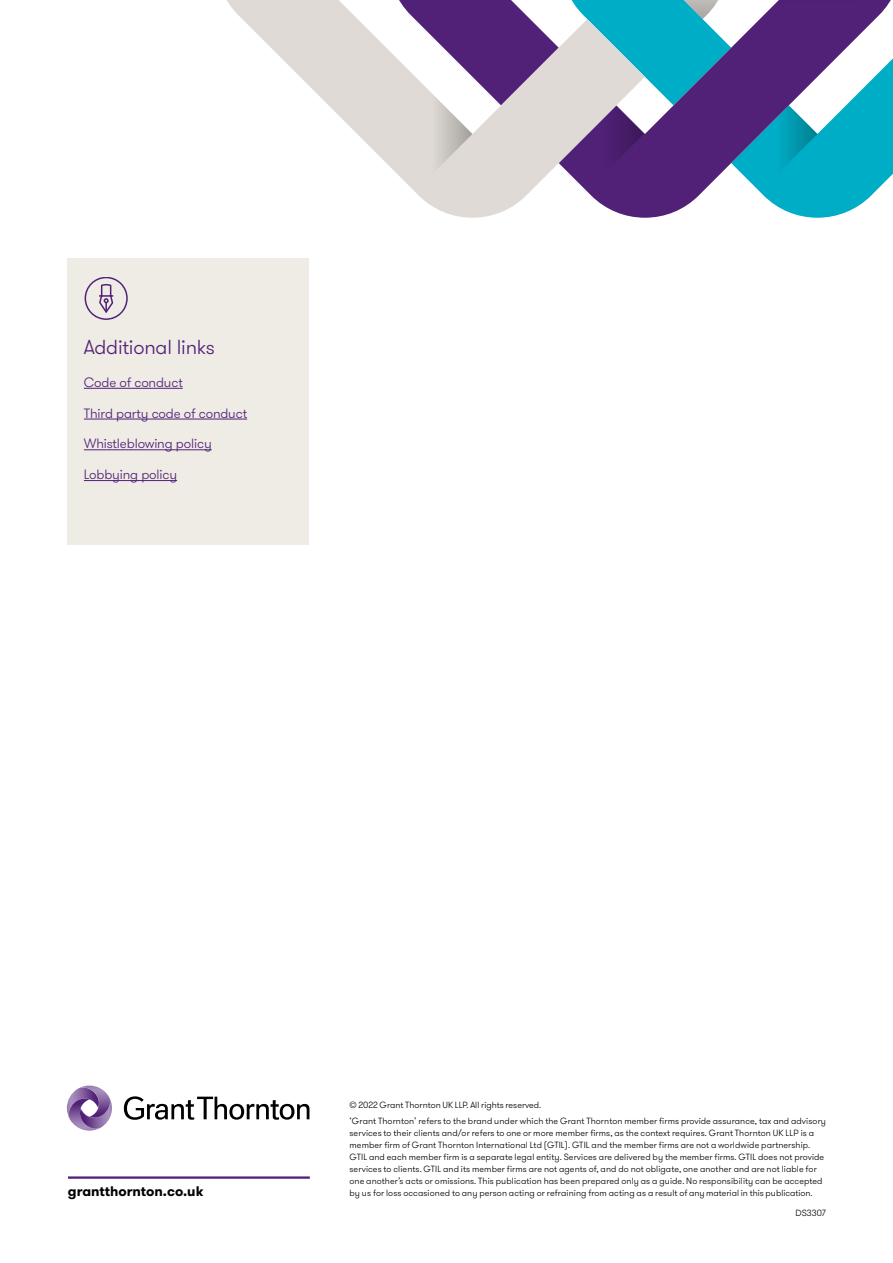
<style>
.page{position:relative;width:893px;height:1263px;background:#fff}
.page>*{position:absolute;margin:0;border:0;box-sizing:border-box;transform-origin:0 0}
.t1{font:300 20.25px "GT Walsheim Pro";letter-spacing:-.01em;color:#512178}
.t2{font:700 13.8px "GT Walsheim Pro";color:#000}
.t3{font:300 13.5px "GT Walsheim Pro";letter-spacing:-.01em;color:#512178}
.t4{font:300 9px/12px "GT Walsheim Pro";letter-spacing:.01em;color:#000}
</style>
<div class="page">
<svg style="left:645px;top:0;width:248px;height:218px"></svg>
<svg style="left:227px;top:0;width:418px;height:218px"></svg>
<svg style="left:760px;top:0;width:115px;height:19px;background:#5f3382"></svg>
<svg style="left:389px;top:0;width:342px;height:192px"></svg>
<div style="left:67px;top:258px;width:242px;height:286px;background:#efebe5"></div>
<hr style="left:84px;top:388px;width:99px;height:1px;background:#512178">
<hr style="left:84px;top:419px;width:163px;height:1px;background:#512178">
<hr style="left:84px;top:449px;width:128px;height:1px;background:#512178">
<hr style="left:84px;top:480px;width:93px;height:1px;background:#512178">
<svg style="left:85px;top:278px;width:43px;height:42px"></svg>
<hr style="left:68px;top:1176px;width:242px;height:3px;background:#512178">
<svg style="left:124px;top:1096px;width:185px;height:24px"></svg>
<svg style="left:66px;top:1085px;width:46px;height:46px"></svg>
<h1 class="t1" style="left:84px;top:334px;width:133px">Additional links</h1>
<h3 class="t3" style="left:84px;top:374px;width:100px">Code of conduct</h3>
<h3 class="t3" style="left:84px;top:404px;width:165px">Third party code of conduct</h3>
<h3 class="t3" style="left:84px;top:435px;width:129px">Whistleblowing policy</h3>
<h3 class="t3" style="left:84px;top:466px;width:95px">Lobbying policy</h3>
<h2 class="t2" style="left:68px;top:1182px;width:137px">grantthornton.co.uk</h2>
<p class="t4" style="left:349px;top:1097px;width:478px;line-height:16.2px">© 2022 Grant Thornton UK LLP. All rights reserved.<br>‘Grant Thornton’ refers to the brand under which the Grant Thornton member firms provide assurance, tax and advisory</p>
<p class="t4" style="left:349px;top:1127px;width:476px">services to their clients and/or refers to one or more member firms, as the context requires. Grant Thornton UK LLP is a member firm of Grant Thornton International Ltd (GTIL). GTIL and the member firms are not a worldwide partnership.<br>GTIL and each member firm is a separate legal entity. Services are delivered by the member firms. GTIL does not provide services to clients. GTIL and its member firms are not agents of, and do not obligate, one another and are not liable for one another’s acts or omissions. This publication has been prepared only as a guide. No responsibility can be accepted by us for loss occasioned to any person acting or refraining from acting as a result of any material in this publication.</p>
<p class="t4" style="left:796px;top:1207px;width:32px">DS3307</p>
</div>
